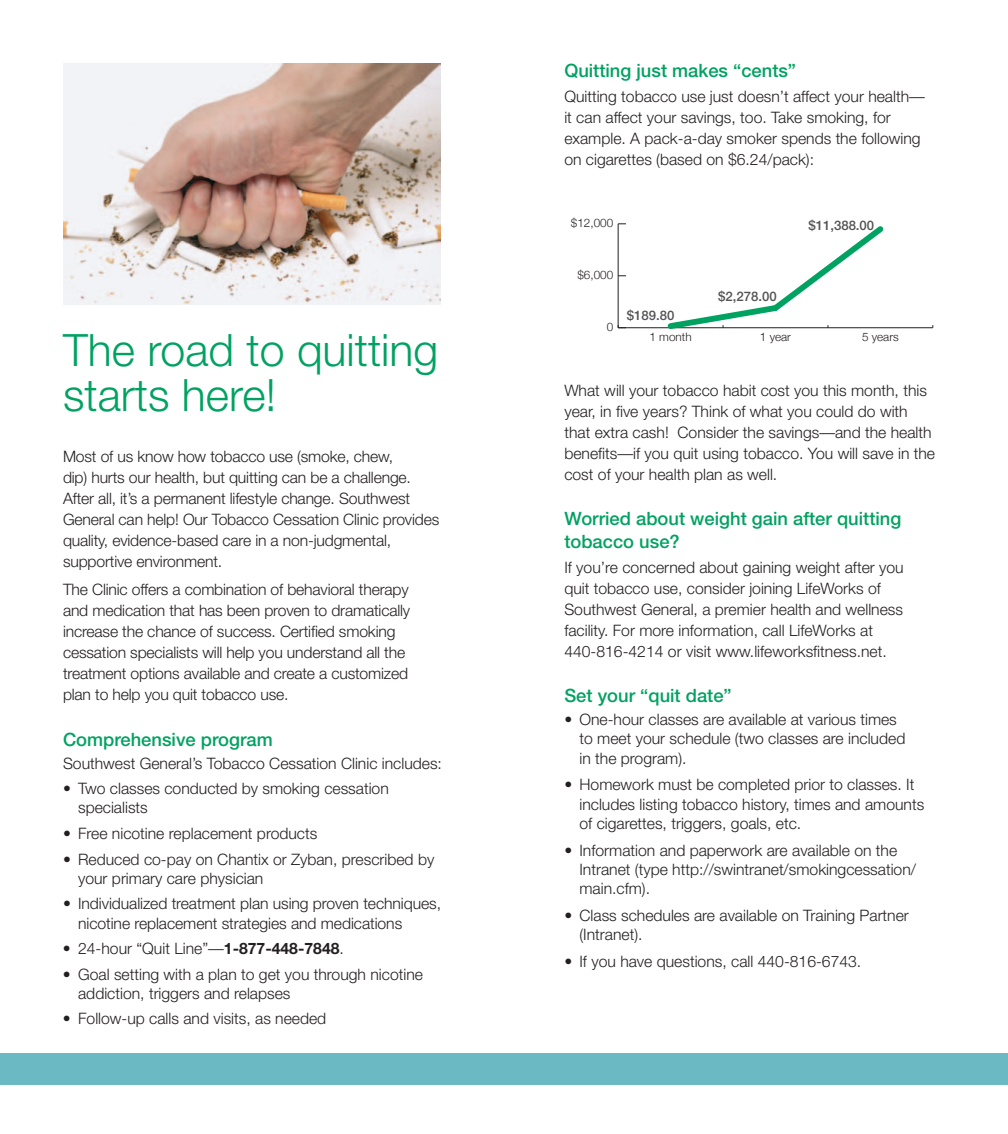
<style>
.page{position:relative;width:1008px;height:1134px;background:#fff}
.page>*{position:absolute;margin:0;border:0;box-sizing:border-box;transform-origin:0 0}
.t1{font:300 44.62px/45.5px "Helvetica Neue";color:#00a261}
.t2{font:500 18.38px/22.8px "Helvetica Neue";color:#00a261}
.t3{font:300 15.75px/21px "Helvetica Neue";color:#231f20}
.t4{font:500 13.12px "Helvetica Neue";color:#535355}
.t5{font:300 11.72px "Helvetica Neue";color:#231f20}
.s1{font-weight:700}
</style>
<div class="page">
<div style="left:0;top:1054px;width:1008px;height:31px;background:#6ab9c3"></div>
<hr style="left:618px;top:327px;width:315px;height:1px;background:#231f20">
<hr style="left:618px;top:224px;width:1px;height:104px;background:#231f20">
<svg style="left:664px;top:226px;width:225px;height:103px"></svg>
<img style="left:63px;top:63px;width:378px;height:242px">
<h1 class="t1" style="left:63px;top:326px;width:377px">The road to quitting starts here!</h1>
<p class="t3" style="left:63px;top:445px;width:378px">Most of us know how tobacco use (smoke, chew,<br>dip) hurts our health, but quitting can be a challenge.<br>After all, it’s a permanent lifestyle change. Southwest General can help! Our Tobacco Cessation Clinic provides quality, evidence-based care in a non-judgmental, supportive environment.</p>
<p class="t3" style="left:63px;top:579px;width:349px">The Clinic offers a combination of behavioral therapy and medication that has been proven to dramatically increase the chance of success. Certified smoking cessation specialists will help you understand all the treatment options available and create a customized plan to help you quit tobacco use.</p>
<p class="t2" style="left:63px;top:728px;width:211px">Comprehensive program</p>
<p class="t3" style="left:63px;top:752px;width:380px">Southwest General’s Tobacco Cessation Clinic includes:</p>
<p class="t3" style="left:78px;top:779px;width:312px;line-height:19.2px;text-indent:-15px">• Two classes conducted by smoking cessation specialists</p>
<p class="t3" style="left:63px;top:823px;width:256px">• Free nicotine replacement products</p>
<p class="t3" style="left:78px;top:849px;width:358px;line-height:19.2px;text-indent:-15px">• Reduced co-pay on Chantix or Zyban, prescribed by your primary care physician</p>
<p class="t3" style="left:78px;top:894px;width:365px;line-height:19.2px;text-indent:-15px">• Individualized treatment plan using proven techniques, nicotine replacement strategies and medications</p>
<p class="t3" style="left:63px;top:938px;width:282px">• 24-hour “Quit Line”—<span class="s1">1-877-448-7848</span>.</p>
<p class="t3" style="left:78px;top:964px;width:346px;line-height:19.2px;text-indent:-15px">• Goal setting with a plan to get you through nicotine addiction, triggers and relapses</p>
<p class="t3" style="left:63px;top:1008px;width:265px">• Follow-up calls and visits, as needed</p>
<p class="t2" style="left:564px;top:59px;width:233px">Quitting just makes “cents”</p>
<p class="t3" style="left:564px;top:86px;width:362px">Quitting tobacco use just doesn’t affect your health— it can affect your savings, too. Take smoking, for example. A pack-a-day smoker spends the following on cigarettes (based on $6.24/pack):</p>
<p class="t5" style="left:571px;top:216px;width:44px">$12,000</p>
<p class="t4" style="left:808px;top:218px;width:67px">$11,388.00</p>
<p class="t5" style="left:577px;top:268px;width:37px">$6,000</p>
<p class="t5" style="left:607px;top:320px;width:8px">0</p>
<p class="t4" style="left:627px;top:307px;width:49px">$189.80</p>
<p class="t4" style="left:718px;top:289px;width:60px">$2,278.00</p>
<p class="t5" style="left:650px;top:330px;width:44px">1 month</p>
<p class="t5" style="left:760px;top:330px;width:33px">1 year</p>
<p class="t5" style="left:862px;top:330px;width:38px">5 years</p>
<p class="t3" style="left:564px;top:379px;width:372px">What will your tobacco habit cost you this month, this year, in five years? Think of what you could do with that extra cash! Consider the savings—and the health benefits—if you quit using tobacco. You will save in the cost of your health plan as well.</p>
<p class="t2" style="left:564px;top:507px;width:338px">Worried about weight gain after quitting tobacco use?</p>
<p class="t3" style="left:564px;top:556px;width:341px">If you’re concerned about gaining weight after you quit tobacco use, consider joining LifeWorks of Southwest General, a premier health and wellness facility. For more information, call LifeWorks at 440-816-4214 or visit www.lifeworksfitness.net.</p>
<p class="t2" style="left:564px;top:684px;width:169px">Set your “quit date”</p>
<p class="t3" style="left:579px;top:710px;width:327px;line-height:19.2px;text-indent:-15px">• One-hour classes are available at various times to meet your schedule (two classes are included in the program).</p>
<p class="t3" style="left:579px;top:775px;width:346px;line-height:19.2px;text-indent:-15px">• Homework must be completed prior to classes. It includes listing tobacco history, times and amounts of cigarettes, triggers, goals, etc.</p>
<p class="t3" style="left:579px;top:840px;width:338px;line-height:19.2px;text-indent:-15px">• Information and paperwork are available on the<br>Intranet (type http://swintranet/smokingcessation/ main.cfm).</p>
<p class="t3" style="left:579px;top:905px;width:331px;line-height:19.2px;text-indent:-15px">• Class schedules are available on Training Partner (Intranet).</p>
<p class="t3" style="left:564px;top:951px;width:298px">• If you have questions, call 440-816-6743.</p>
</div>
